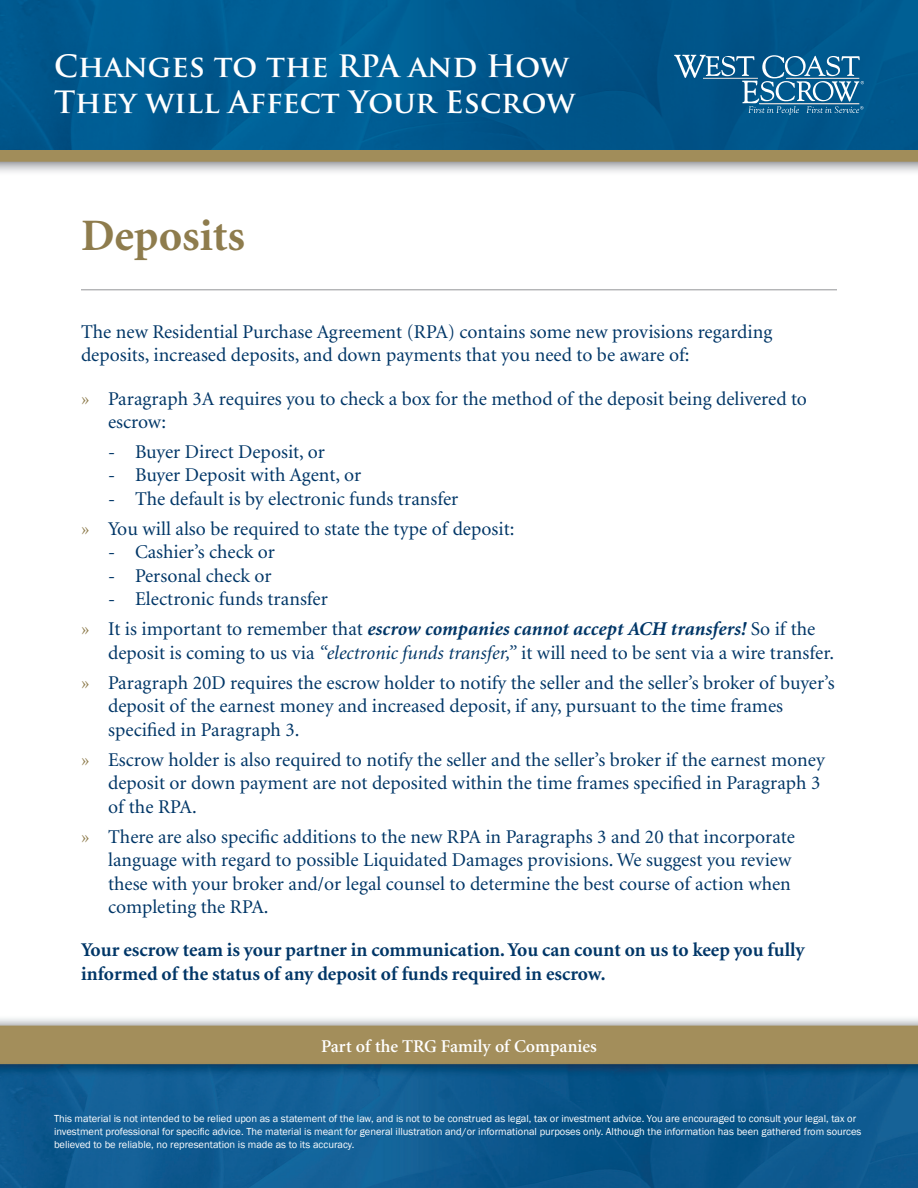
<style>
.page{position:relative;width:918px;height:1188px;background:#fff}
.page>*{position:absolute;margin:0;border:0;box-sizing:border-box;transform-origin:0 0}
.t1{font:700 45px "Minion";color:#8e7c4d}
.t2{font:700 30px/36px "Trajan Pro";color:#fff}
.t3{font:19.5px/23.4px "Minion";color:#003667}
.t4{font:700 19.5px/23.4px "Minion";color:#003667}
.t5{font:600 18px "Minion";color:#fff}
.t6{font:10.5px/12.6px "Franklin Gothic";color:#fff}
.s1{color:#8e7c4d}
.s2{font-weight:700;font-style:italic}
.s3{font-style:italic}
</style>
<div class="page">
<img style="left:0;top:1018px;width:918px;height:170px">
<img style="left:0;top:0;width:918px;height:172px">
<svg style="left:674px;top:55px;width:190px;height:60px;background:#30749e"></svg>
<hr style="left:81px;top:289px;width:756px;height:1px;background:#939598">
<h2 class="t2" style="left:54px;top:49px;width:523px">Changes to the RPA and How<br>They will Affect Your Escrow</h2>
<h1 class="t1" style="left:81px;top:212px;width:166px">Deposits</h1>
<p class="t3" style="left:81px;top:321px;width:693px">The new Residential Purchase Agreement (RPA) contains some new provisions regarding deposits, increased deposits, and down payments that you need to be aware of:</p>
<p class="t3" style="left:108px;top:387px;width:701px;text-indent:-27px"><span class="s1">»</span> Paragraph 3A requires you to check a box for the method of the deposit being delivered to escrow:</p>
<p class="t3" style="left:108px;top:441px;width:218px">- Buyer Direct Deposit, or</p>
<p class="t3" style="left:108px;top:464px;width:255px">- Buyer Deposit with Agent, or</p>
<p class="t3" style="left:81px;top:484px;width:435px;line-height:30.2px;text-indent:27px">- The default is by electronic funds transfer<br><span class="s1">»</span> You will also be required to state the type of deposit:</p>
<p class="t3" style="left:108px;top:541px;width:169px">- Cashier’s check or</p>
<p class="t3" style="left:108px;top:565px;width:165px">- Personal check or</p>
<p class="t3" style="left:81px;top:585px;width:736px;line-height:30.2px;text-indent:27px">- Electronic funds transfer<br><span class="s1">»</span> It is important to remember that <span class="s2">escrow companies cannot accept ACH transfers!</span> So if the</p>
<p class="t3" style="left:81px;top:638px;width:755px;line-height:30.2px;text-align:right">deposit is coming to us via <span class="s3">“electronic funds transfer,”</span> it will need to be sent via a wire transfer.<br><span class="s1">»</span> Paragraph 20D requires the escrow holder to notify the seller and the seller’s broker of buyer’s</p>
<p class="t3" style="left:108px;top:695px;width:676px">deposit of the earnest money and increased deposit, if any, pursuant to the time frames specified in Paragraph 3.</p>
<p class="t3" style="left:108px;top:749px;width:718px;text-indent:-27px"><span class="s1">»</span> Escrow holder is also required to notify the seller and the seller’s broker if the earnest money deposit or down payment are not deposited within the time frames specified in Paragraph 3 of the RPA.</p>
<p class="t3" style="left:108px;top:826px;width:688px;text-indent:-27px"><span class="s1">»</span> There are also specific additions to the new RPA in Paragraphs 3 and 20 that incorporate language with regard to possible Liquidated Damages provisions. We suggest you review these with your broker and/or legal counsel to determine the best course of action when completing the RPA.</p>
<p class="t4" style="left:81px;top:939px;width:725px">Your escrow team is your partner in communication. You can count on us to keep you fully informed of the status of any deposit of funds required in escrow.</p>
<p class="t5" style="left:321px;top:1037px;width:277px">Part of the TRG Family of Companies</p>
<p class="t6" style="left:54px;top:1113px;width:809px">This material is not intended to be relied upon as a statement of the law, and is not to be construed as legal, tax or investment advice. You are encouraged to consult your legal, tax or investment professional for specific advice. The material is meant for general illustration and/or informational purposes only. Although the information has been gathered from sources believed to be reliable, no representation is made as to its accuracy.</p>
</div>
